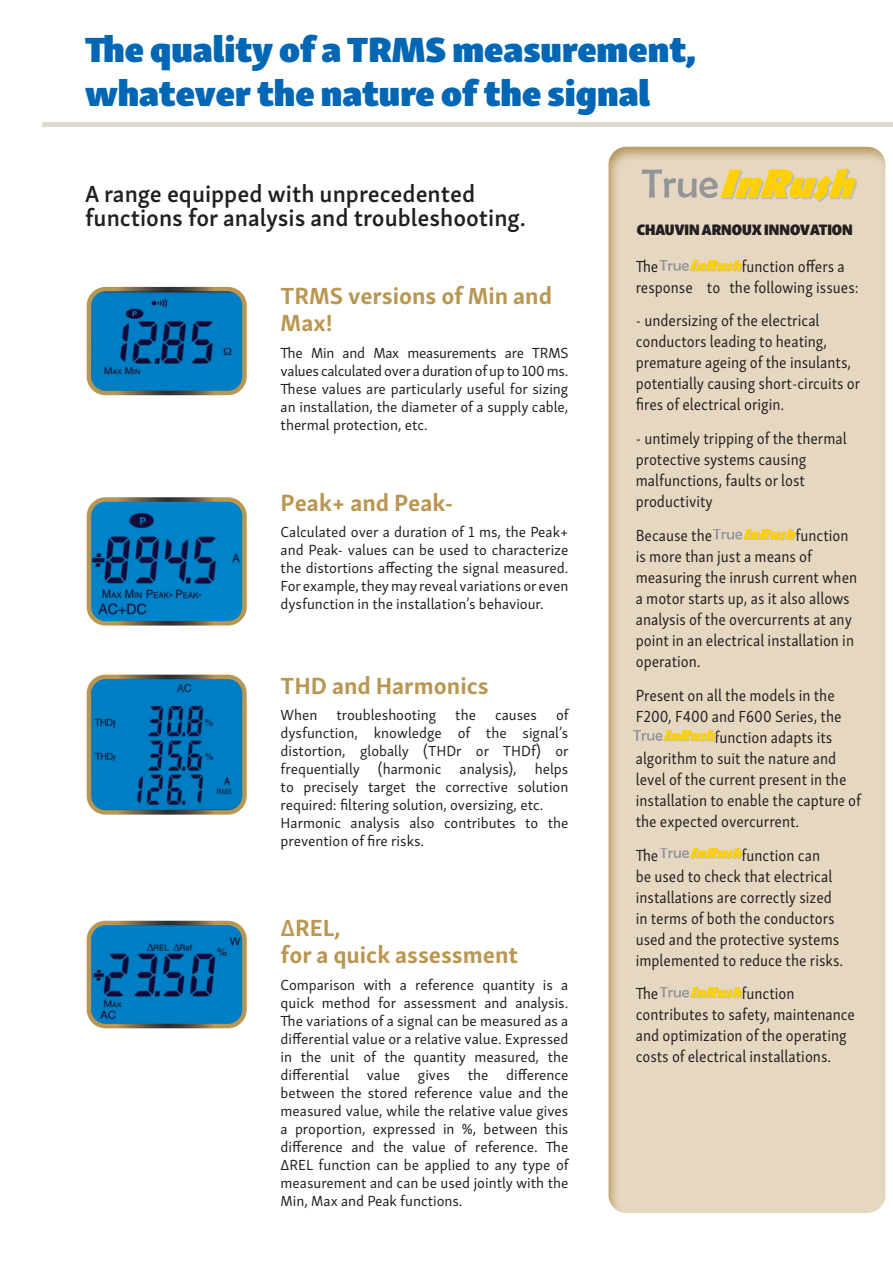
<style>
.page{position:relative;width:893px;height:1263px;background:#fff}
.page>*{position:absolute;margin:0;border:0;box-sizing:border-box;transform-origin:0 0}
.t1{font:36px/43.2px "Skolar Sans Latn Bl";color:#0166b3}
.t2{font:700 24px/27px "Skolar Sans Latn";color:#b99652}
.t3{font:600 24px/24px "Skolar Sans Latn";color:#231f20}
.t4{font:16.5px/21px "Skolar Sans Latn Cn";color:#231f20}
.t5{font:15.6px "Skolar Sans Latn Cn Bl";color:#231f20}
.t6{font:15px/18px "Skolar Sans Latn";color:#231f20;text-align:justify}
.s1{font-weight:600}
</style>
<div class="page">
<div style="left:43px;top:122px;width:850px;height:5px;background:#e0d9cf"></div>
<div style="left:606px;top:146px;width:280px;height:1068px;background:#e6d8c0"></div>
<svg style="left:641px;top:168px;width:216px;height:34px"></svg>
<img style="left:92px;top:292px;width:150px;height:98px">
<div style="left:87px;top:287px;width:160px;height:108px;border:4px solid #fff;border-radius:17px"></div>
<img style="left:92px;top:502px;width:150px;height:121px">
<div style="left:87px;top:497px;width:160px;height:128px;border:4px solid #fff;border-radius:17px"></div>
<img style="left:92px;top:680px;width:150px;height:130px">
<div style="left:87px;top:675px;width:160px;height:140px;border:4px solid #fff;border-radius:17px"></div>
<img style="left:92px;top:926px;width:150px;height:97px">
<div style="left:87px;top:921px;width:160px;height:107px;border:4px solid #fff;border-radius:17px"></div>
<svg style="left:659px;top:261px;width:84px;height:11px"></svg>
<svg style="left:713px;top:529px;width:83px;height:12px"></svg>
<svg style="left:633px;top:731px;width:83px;height:11px"></svg>
<svg style="left:660px;top:848px;width:83px;height:11px"></svg>
<svg style="left:660px;top:988px;width:83px;height:11px"></svg>
<h1 class="t1" style="left:85px;top:25px;width:613px">The quality of a TRMS measurement, whatever the nature of the signal</h1>
<h2 class="t3" style="left:85px;top:180px;width:442px">A range equipped with unprecedented functions for analysis and troubleshooting.</h2>
<h2 class="t2" style="left:281px;top:280px;width:273px">TRMS versions of Min and<br>Max!</h2>
<p class="t6" style="left:281px;top:343px;width:289px">The Min and Max measurements are TRMS values calculated over a duration of up to 100 ms.<br>These values are particularly useful for sizing an installation, the diameter of a supply cable, thermal protection, etc.</p>
<h2 class="t2" style="left:281px;top:487px;width:174px">Peak+ and Peak-</h2>
<p class="t6" style="left:281px;top:522px;width:289px">Calculated over a duration of 1 ms, the Peak+ and Peak- values can be used to characterize the distortions affecting the signal measured.<br>For example, they may reveal variations or even dysfunction in the installation’s behaviour.</p>
<h2 class="t2" style="left:281px;top:670px;width:209px">THD and Harmonics</h2>
<p class="t6" style="left:281px;top:705px;width:38px">When</p>
<p class="t6" style="left:337px;top:705px;width:101px">troubleshooting</p>
<p class="t6" style="left:455px;top:705px;width:22px">the</p>
<p class="t6" style="left:495px;top:705px;width:43px">causes</p>
<p class="t6" style="left:281px;top:705px;width:290px;text-align:left;text-indent:275px">of dysfunction, knowledge of the signal’s distortion, globally (THDr or THDf) or frequentially (harmonic analysis), helps to precisely target the corrective solution required: filtering solution, oversizing, etc.<br>Harmonic analysis also contributes to the prevention of fire risks.</p>
<h2 class="t2" style="left:281px;top:912px;width:239px"><span class="s1">∆</span>REL,<br>for a quick assessment</h2>
<p class="t6" style="left:281px;top:974px;width:290px">Comparison with a reference quantity is a quick method for assessment and analysis.<br>The variations of a signal can be measured as a differential value or a relative value. Expressed in the unit of the quantity measured, the differential value gives the difference between the stored reference value and the measured value, while the relative value gives a proportion, expressed in %, between this difference and the value of reference. The ΔREL function can be applied to any type of measurement and can be used jointly with the Min, Max and Peak functions.</p>
<p class="t5" style="left:637px;top:216px;width:217px">CHAUVIN ARNOUX INNOVATION</p>
<p class="t4" style="left:636px;top:254px;width:24px">The</p>
<p class="t4" style="left:636px;top:254px;width:225px;text-indent:106px">function offers a response to the following issues:</p>
<p class="t4" style="left:636px;top:309px;width:226px">- undersizing of the electrical conductors leading to heating, premature ageing of the insulants, potentially causing short-circuits or fires of electrical origin.</p>
<p class="t4" style="left:636px;top:427px;width:213px">- untimely tripping of the thermal protective systems causing malfunctions, faults or lost productivity</p>
<p class="t4" style="left:636px;top:524px;width:78px">Because the</p>
<p class="t4" style="left:636px;top:524px;width:223px;text-indent:160px">function is more than just a means of measuring the inrush current when a motor starts up, as it also allows analysis of the overcurrents at any point in an electrical installation in operation.</p>
<p class="t4" style="left:636px;top:683px;width:201px">Present on all the models in the</p>
<p class="t4" style="left:636px;top:704px;width:207px">F200, F400 and F600 Series, the</p>
<p class="t4" style="left:714px;top:725px;width:119px">function adapts its</p>
<p class="t4" style="left:636px;top:746px;width:202px">algorithm to suit the nature and</p>
<p class="t4" style="left:636px;top:767px;width:212px">level of the current present in the</p>
<p class="t4" style="left:636px;top:788px;width:227px">installation to enable the capture of</p>
<p class="t4" style="left:636px;top:809px;width:165px">the expected overcurrent.</p>
<p class="t4" style="left:636px;top:843px;width:24px">The</p>
<p class="t4" style="left:636px;top:843px;width:209px;text-indent:106px">function can<br>be used to check that electrical installations are correctly sized in terms of both the conductors used and the protective systems implemented to reduce the risks.</p>
<p class="t4" style="left:636px;top:982px;width:24px">The</p>
<p class="t4" style="left:636px;top:982px;width:221px;text-indent:106px">function contributes to safety, maintenance and optimization of the operating costs of electrical installations.</p>
</div>
